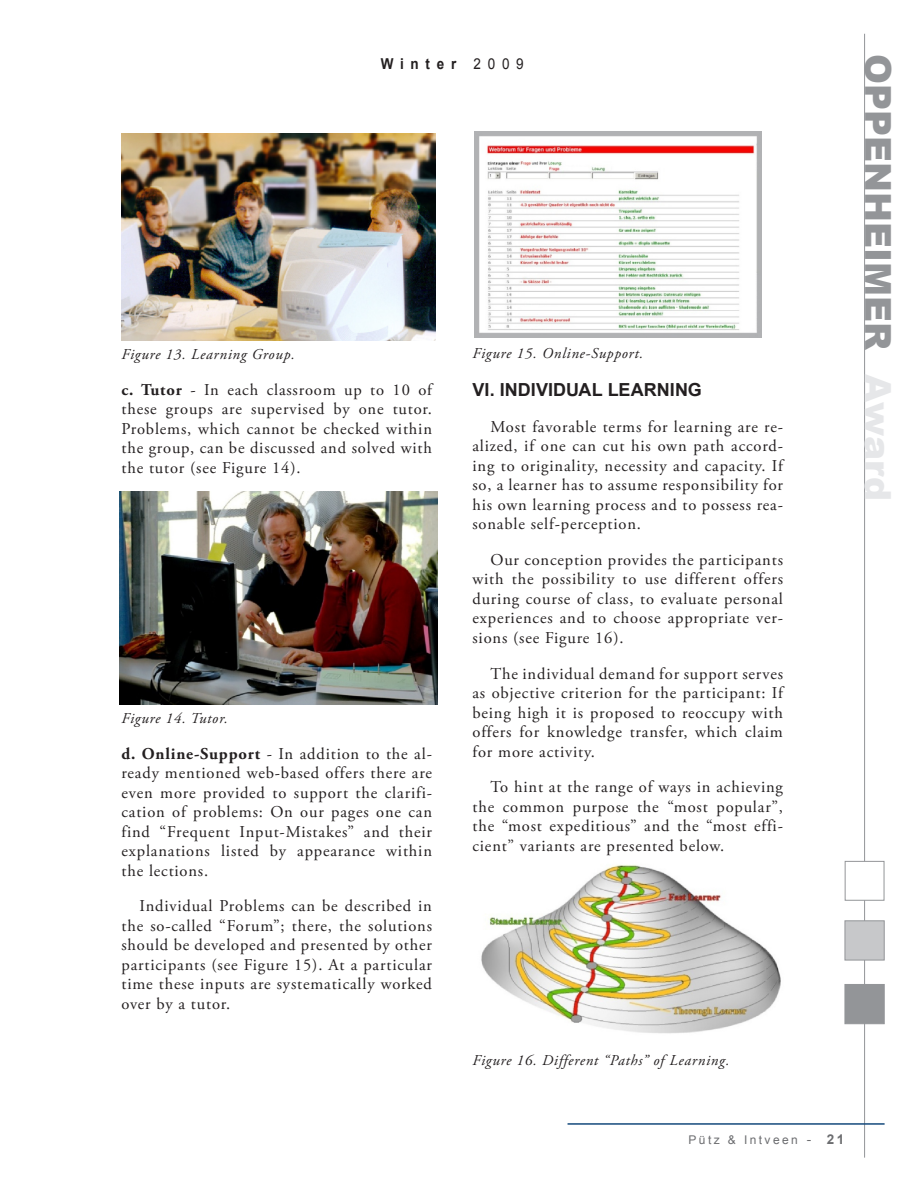
<style>
.page{position:relative;width:918px;height:1188px;background:#fff}
.page>*{position:absolute;margin:0;border:0;box-sizing:border-box;transform-origin:0 0}
.t1{font:900 36px "Arial";color:#939598}
.paragraph_indent{font:700 18px "Arial";color:#231f20}
.paragraph_indent-2{font:16.5px/19.5px "Adobe Garamond Pro";letter-spacing:.05em;color:#231f20;text-align:justify}
.paragraph_indent-3{font:italic 15px "Adobe Garamond Pro";letter-spacing:.05em;color:#231f20}
.t2{font:700 15px "Arial";letter-spacing:.5em;color:#231f20;scale:.9 1}
.t3{font:12px "Arial";letter-spacing:.2em;color:#6c6d70}
.s1{font-weight:400}
.s2{color:#e6e7e9}
.s3{font-weight:700}
.s4{font-size:13.5px}
.s5{font-weight:700;font-size:13.5px}
</style>
<div class="page">
<hr style="left:864px;top:34px;width:1px;height:1124px;background:#939598">
<div style="left:845px;top:984px;width:40px;height:40px;background:#939598;border:1px solid #939598"></div>
<div style="left:845px;top:920px;width:40px;height:40px;background:#c7c8ca;border:1px solid #939598"></div>
<div style="left:845px;top:861px;width:39px;height:40px;background:#fff;border:1px solid #939598"></div>
<hr style="left:568px;top:1123px;width:317px;height:2px;background:#144a7c">
<img style="left:122px;top:133px;width:313px;height:207px">
<img style="left:120px;top:492px;width:317px;height:213px">
<img style="left:474px;top:131px;width:288px;height:207px">
<img style="left:481px;top:864px;width:300px;height:170px">
<p class="t2" style="left:381px;top:55px;width:161px">Winter <span class="s1">2009</span></p>
<h1 class="t1" style="left:898px;top:54px;width:448px;rotate:90deg">OPPENHEIMER <span class="s2">Award</span></h1>
<p class="paragraph_indent-3" style="left:472px;top:344px;width:172px">Figure 15. Online-Support.</p>
<p class="paragraph_indent" style="left:472px;top:380px;width:231px">VI. INDIVIDUAL LEARNING</p>
<p class="paragraph_indent-2" style="left:472px;top:417px;width:312px;text-indent:18px">Most favorable terms for learning are re&shy;alized, if one can cut his own path accord&shy;ing to originality, necessity and capacity. If so, a learner has to assume responsibility for his own learning process and to possess rea&shy;sonable self-perception.</p>
<p class="paragraph_indent-2" style="left:472px;top:551px;width:312px;text-indent:18px">Our conception provides the participants with the possibility to use different offers during course of class, to evaluate personal experiences and to choose appropriate ver&shy;sions (see Figure 16).</p>
<p class="paragraph_indent-2" style="left:472px;top:664px;width:312px;text-indent:18px">The individual demand for support serves as objective criterion for the participant: If being high it is proposed to reoccupy with offers for knowledge transfer, which claim for more activity.</p>
<p class="paragraph_indent-2" style="left:472px;top:778px;width:312px;text-indent:18px">To hint at the range of ways in achieving the common purpose the “most popular”, the “most expeditious” and the “most effi&shy;cient” variants are presented below.</p>
<p class="paragraph_indent-3" style="left:122px;top:345px;width:175px">Figure 13. Learning Group.</p>
<p class="paragraph_indent-2" style="left:122px;top:381px;width:312px"><span class="s3">c. Tutor</span> - In each classroom up to 10 of these groups are supervised by one tutor.<br>Problems, which cannot be checked within the group, can be discussed and solved with the tutor (see Figure 14).</p>
<p class="paragraph_indent-3" style="left:122px;top:709px;width:108px">Figure 14. Tutor.</p>
<p class="paragraph_indent-2" style="left:122px;top:744px;width:312px"><span class="s3">d. Online-Support</span> - In addition to the al&shy;ready mentioned web-based offers there are even more provided to support the clarifi&shy;cation of problems: On our pages one can find “Frequent Input-Mistakes” and their explanations listed by appearance within the lections.</p>
<p class="paragraph_indent-2" style="left:122px;top:897px;width:312px;text-indent:18px">Individual Problems can be described in the so-called “Forum”; there, the solutions should be developed and presented by other participants (see Figure 15). At a particular time these inputs are systematically worked over by a tutor.</p>
<p class="paragraph_indent-3" style="left:472px;top:1051px;width:258px">Figure 16. Different “Paths” of Learning.</p>
<p class="t3" style="left:689px;top:1133px;width:157px">Pütz &amp; Intveen <span class="s4">-</span> <span class="s5">21</span></p>
</div>
